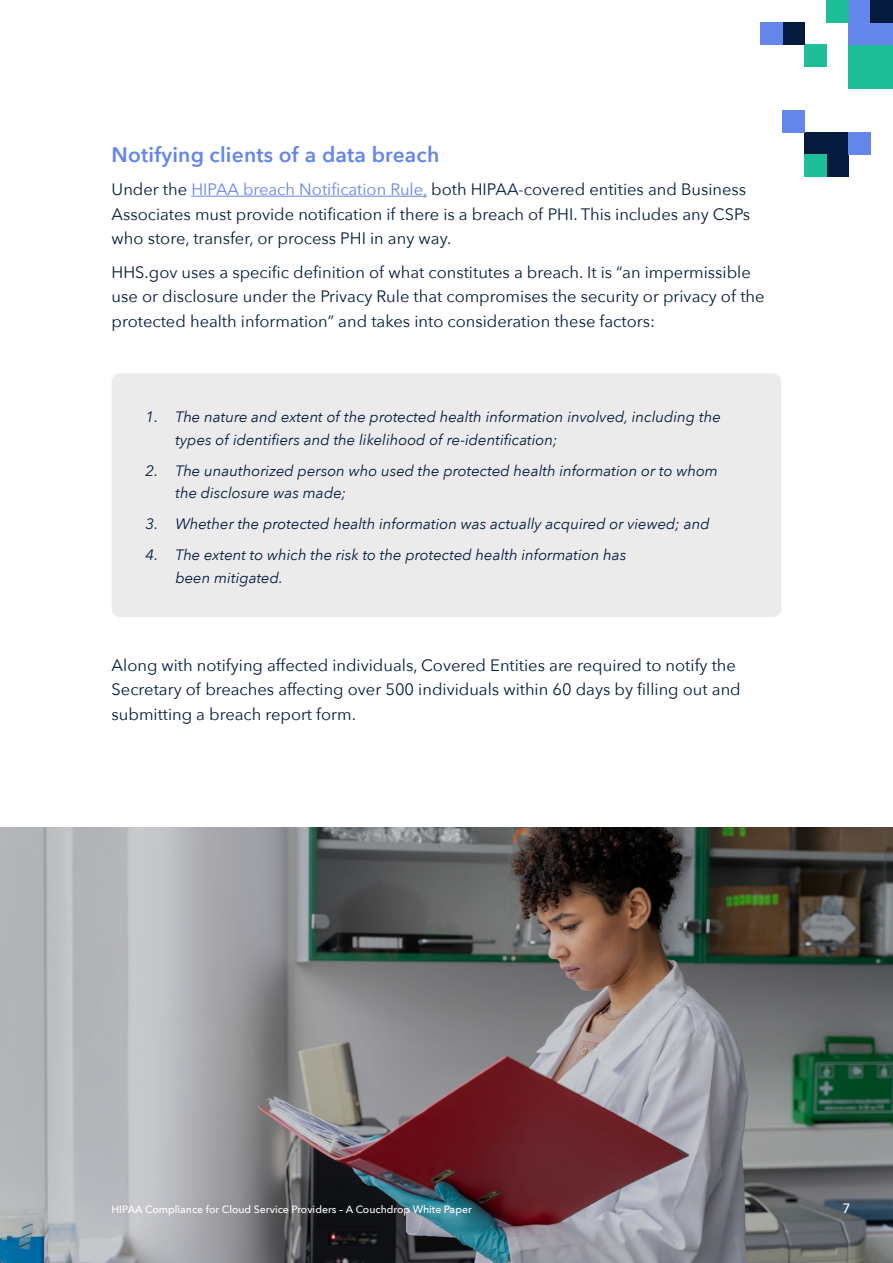
<style>
.page{position:relative;width:893px;height:1263px;background:#fff}
.page>*{position:absolute;margin:0;border:0;box-sizing:border-box;transform-origin:0 0}
.t1{font:600 21px "Avenir Next";letter-spacing:.01em;color:#6485ea}
.t2{font:16.5px/24.8px "Avenir Next";color:#041b3e}
.t3{font:italic 15px/22.5px "Avenir Next";color:#041b3e}
.t4{font:500 13.5px "Avenir Next";color:#fff}
.t5{font:500 10.5px "Avenir Next";color:#fff}
.s1{color:#6485ea}
</style>
<div class="page">
<div style="left:849px;top:44px;width:44px;height:44px;background:#1ebe99"></div>
<div style="left:849px;top:0;width:44px;height:44px;background:#6485ea"></div>
<div style="left:804px;top:133px;width:45px;height:44px;background:#041b3e"></div>
<div style="left:871px;top:0;width:22px;height:22px;background:#041b3e"></div>
<div style="left:826px;top:0;width:23px;height:22px;background:#1ebe99"></div>
<div style="left:804px;top:44px;width:22px;height:22px;background:#1ebe99"></div>
<div style="left:804px;top:155px;width:22px;height:22px;background:#1ebe99"></div>
<div style="left:782px;top:111px;width:22px;height:22px;background:#6485ea"></div>
<div style="left:849px;top:133px;width:22px;height:22px;background:#6485ea"></div>
<div style="left:782px;top:22px;width:22px;height:22px;background:#041b3e"></div>
<div style="left:760px;top:22px;width:22px;height:22px;background:#6485ea"></div>
<hr style="left:191px;top:196px;width:236px;height:1px;background:#6485ea">
<div style="left:112px;top:373px;width:669px;height:244px;background:#ebebec;border-radius:9px"></div>
<img style="left:0;top:828px;width:893px;height:435px">
<p class="t1" style="left:112px;top:136px;width:329px">Notifying clients of a data breach</p>
<p class="t2" style="left:112px;top:176px;width:640px">Under the <span class="s1">HIPAA breach Notification Rule,</span> both HIPAA-covered entities and Business<br>Associates must provide notification if there is a breach of PHI. This includes any CSPs who store, transfer, or process PHI in any way.</p>
<p class="t2" style="left:112px;top:259px;width:654px">HHS.gov uses a specific definition of what constitutes a breach. It is “an impermissible use or disclosure under the Privacy Rule that compromises the security or privacy of the protected health information” and takes into consideration these factors:</p>
<p class="t3" style="left:175px;top:405px;width:547px;text-indent:-30px">1. The nature and extent of the protected health information involved, including the types of identifiers and the likelihood of re-identification;</p>
<p class="t3" style="left:175px;top:459px;width:544px;text-indent:-30px">2. The unauthorized person who used the protected health information or to whom the disclosure was made;</p>
<p class="t3" style="left:146px;top:512px;width:566px">3. Whether the protected health information was actually acquired or viewed; and</p>
<p class="t3" style="left:175px;top:543px;width:453px;text-indent:-30px">4. The extent to which the risk to the protected health information has been mitigated.</p>
<p class="t2" style="left:112px;top:652px;width:631px">Along with notifying affected individuals, Covered Entities are required to notify the<br>Secretary of breaches affecting over 500 individuals within 60 days by filling out and submitting a breach report form.</p>
<p class="t5" style="left:112px;top:1200px;width:362px">HIPAA Compliance for Cloud Service Providers – A Couchdrop White Paper</p>
<p class="t4" style="left:842px;top:1197px;width:10px">7</p>
</div>
